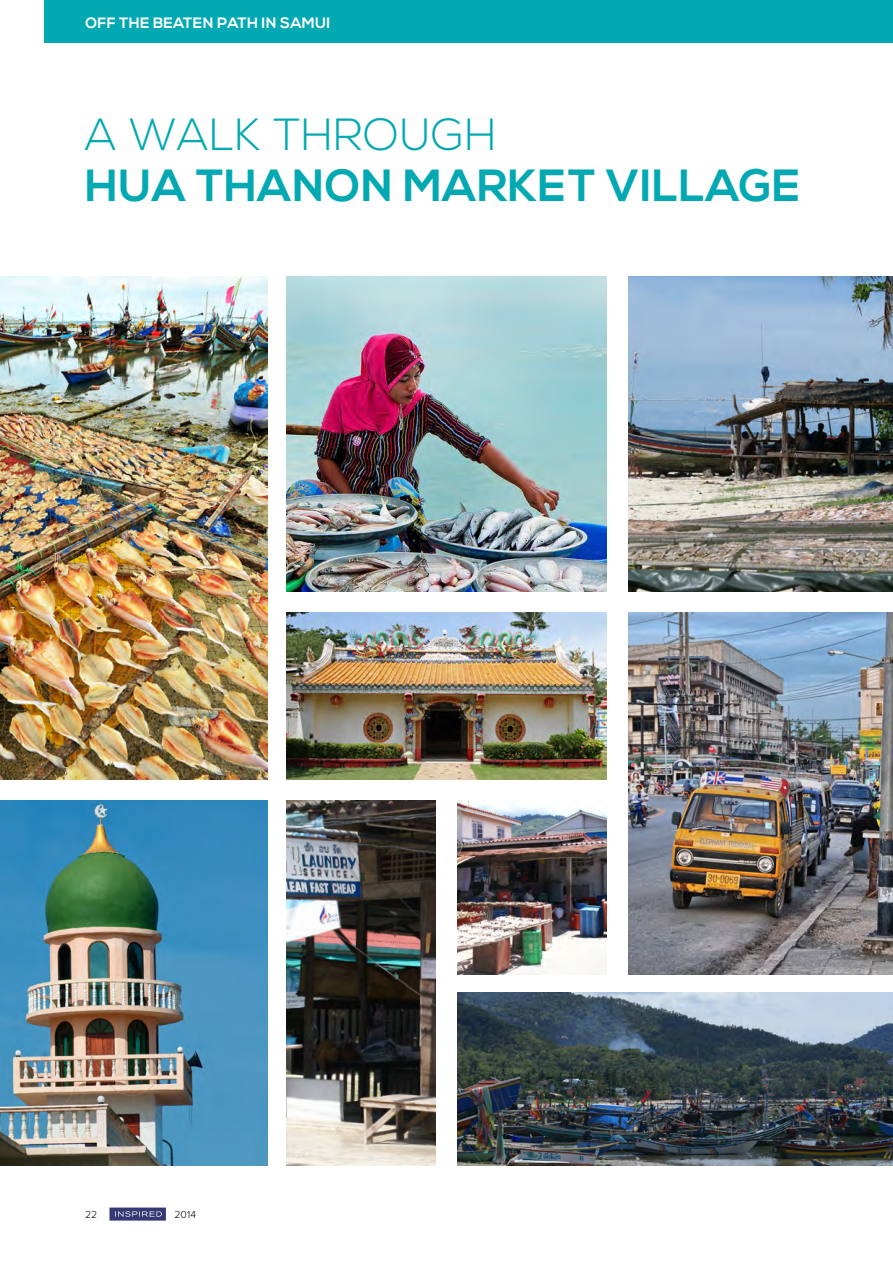
<style>
.page{position:relative;width:893px;height:1263px;background:#fff}
.page>*{position:absolute;margin:0;border:0;box-sizing:border-box;transform-origin:0 0}
.Header_Light{font:700 45px/51px "Nexa";letter-spacing:.01em;color:#02a9b2}
.Header_Light-2{font:700 15px "Nexa";letter-spacing:.02em;color:#fff}
.t1{font:300 10.5px "Proxima Nova";letter-spacing:.01em;color:#000}
.s1{font-weight:300}
</style>
<div class="page">
<div style="left:45px;top:0;width:848px;height:43px;background:#02a9b2"></div>
<img style="left:628px;top:276px;width:265px;height:315px">
<img style="left:0;top:276px;width:268px;height:503px">
<img style="left:0;top:801px;width:268px;height:365px">
<img style="left:628px;top:612px;width:265px;height:362px">
<img style="left:286px;top:276px;width:321px;height:315px">
<img style="left:457px;top:801px;width:150px;height:173px">
<img style="left:286px;top:612px;width:321px;height:167px">
<img style="left:457px;top:992px;width:436px;height:174px">
<img style="left:286px;top:801px;width:150px;height:365px">
<svg style="left:109px;top:1207px;width:57px;height:13px"></svg>
<p class="Header_Light-2" style="left:85px;top:14px;width:246px">OFF THE BEATEN PATH IN SAMUI</p>
<p class="Header_Light" style="left:85px;top:110px;width:717px"><span class="s1">A WALK THROUGH<br></span>HUA THANON MARKET VILLAGE</p>
<p class="t1" style="left:85px;top:1209px;width:14px">22</p>
<p class="t1" style="left:174px;top:1209px;width:23px">2014</p>
</div>
